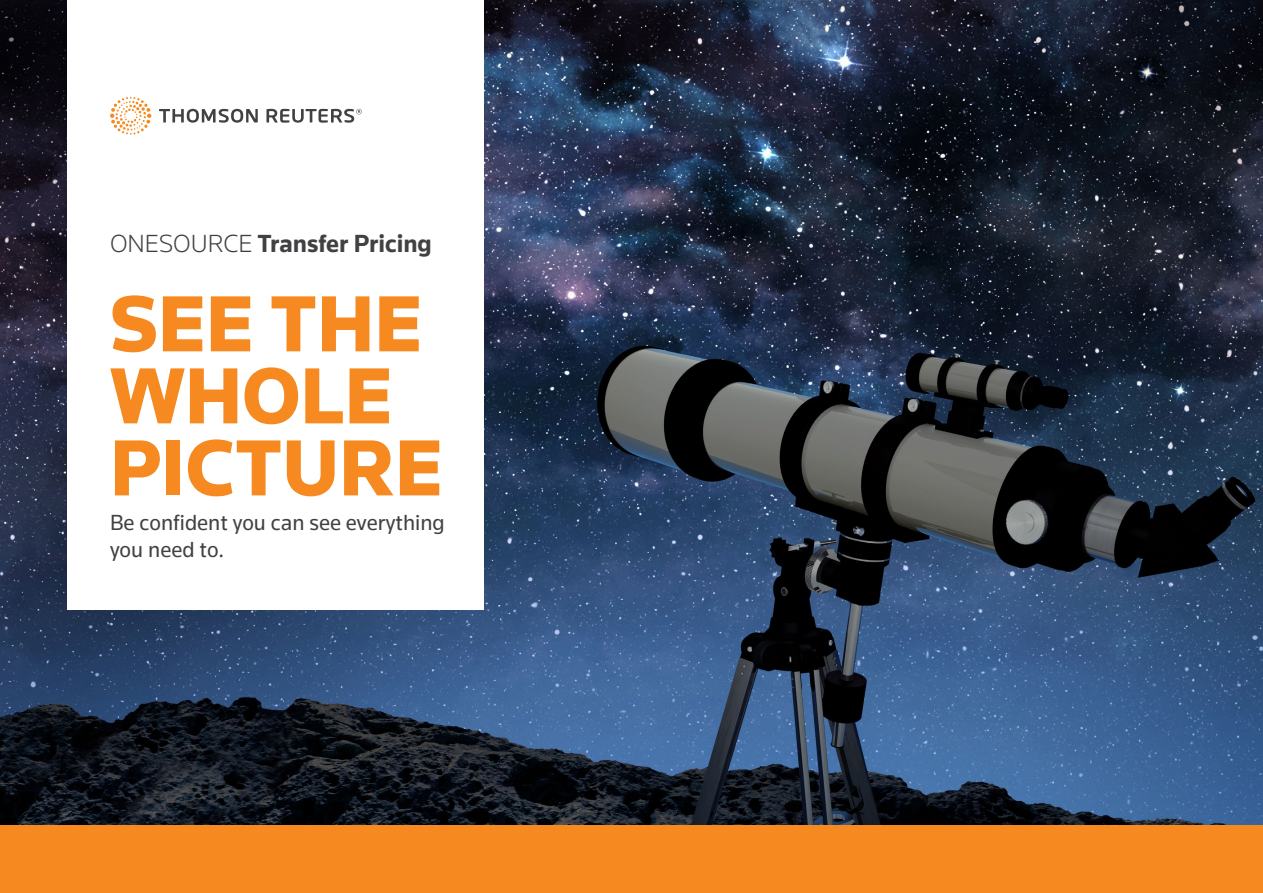
<style>
.page{position:relative;width:1263px;height:893px;background:#fff}
.page>*{position:absolute;margin:0;border:0;box-sizing:border-box;transform-origin:0 0}
.t1{font:900 82.5px/72px "Knowledge 2017";color:#f6891f}
.t2{font:700 25.5px "Knowledge 2017";color:#414042}
.t3{font:22.5px/27px "Knowledge 2017";color:#414042}
.s1{font-weight:300}
</style>
<div class="page">
<img style="left:0;top:0;width:1263px;height:826px">
<div style="left:68px;top:0;width:416px;height:610px;background:#fff"></div>
<svg style="left:110px;top:97px;width:41px;height:38px"></svg>
<svg style="left:159px;top:109px;width:203px;height:14px"></svg>
<div style="left:0;top:826px;width:1263px;height:67px;background:#f6891f"></div>
<p class="t2" style="left:110px;top:227px;width:323px"><span class="s1">ONESOURCE</span> Transfer Pricing</p>
<h1 class="t1" style="left:110px;top:286px;width:334px">SEE THE<br>WHOLE<br>PICTURE</h1>
<p class="t3" style="left:110px;top:508px;width:336px">Be confident you can see everything you need to.</p>
</div>
